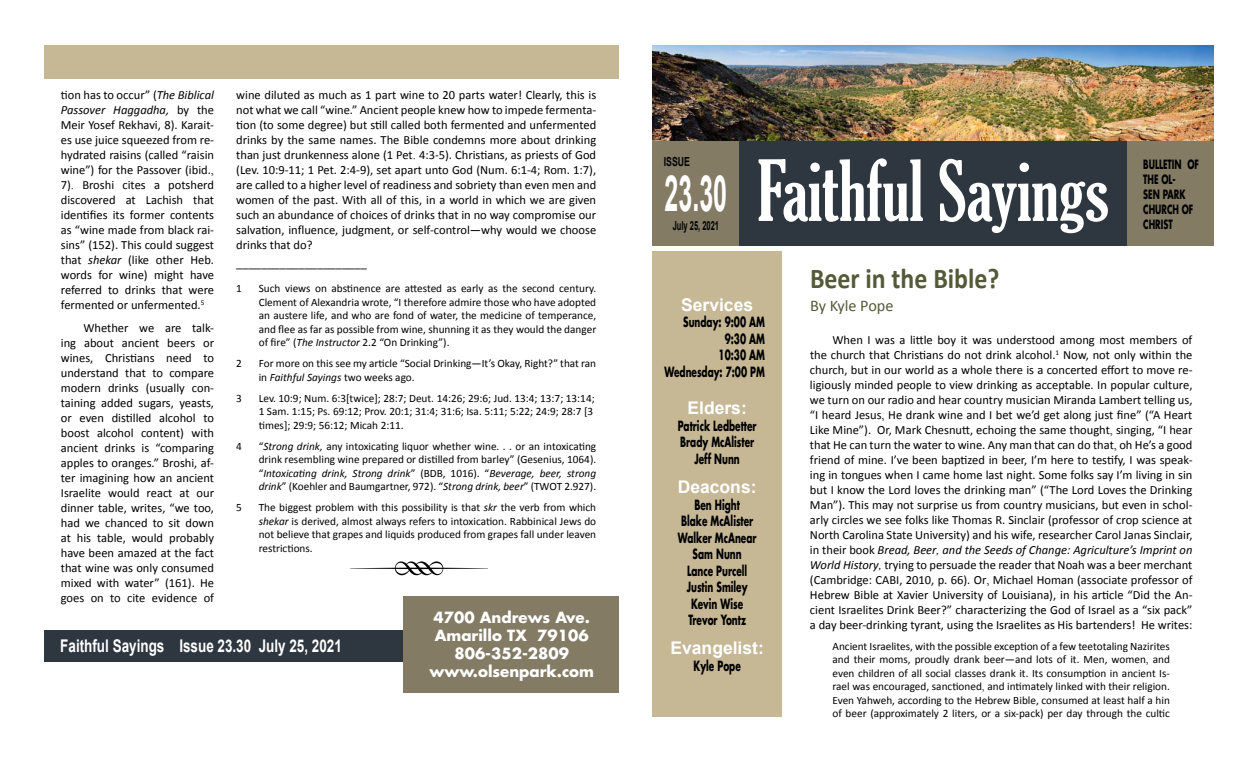
<style>
.page{position:relative;width:1260px;height:765px;background:#fff}
.page>*{position:absolute;margin:0;border:0;box-sizing:border-box;transform-origin:0 0}
.t1{font:87.5px "Type Embellishments One Let Plain";color:#000;scale:.9 1}
.t2{font:extra-condensed 81.25px "Gloucester";color:#fff}
.t3{font:700 50px "Arial";color:#fff;scale:.5 1}
.t4{font:700 28.75px "Calibri";color:#545a38;scale:.9 1}
.t5{font:700 17.5px "Arial";color:#fff;scale:.77 1}
.t6{font:700 17.5px "Arial";color:#fff}
.t7{font:16.25px "Calibri";color:#545a38}
.t8{font:700 15px/18px "Futura Std";color:#fff;text-align:center}
.t9{font:700 13.75px/16.5px "Futura Std";color:#000;text-align:center;scale:.65 1}
.t10{font:12.5px/15px "Calibri";color:#000;text-align:justify}
.t11{font:700 12.5px/15px "Futura Std";color:#000;scale:.65 1}
.t12{font:700 12.5px "Arial";color:#000;scale:.6 1}
.t13{font:700 12.5px "Arial";color:#000;scale:.7 1}
.t14{font:11.25px/13.5px "Calibri";color:#000;text-align:justify}
.s1{font-style:italic}
.s2{font-family:"Times New Roman"}
.s3{font-family:"Times New Roman";font-style:italic}
</style>
<div class="page">
<div style="left:44px;top:45px;width:575px;height:34px;background:#c6b795"></div>
<div style="left:652px;top:251px;width:130px;height:466px;background:#c6b795"></div>
<img style="left:652px;top:45px;width:562px;height:97px">
<div style="left:739px;top:142px;width:388px;height:104px;background:#2e3640"></div>
<div style="left:1127px;top:142px;width:87px;height:104px;background:#837b64"></div>
<div style="left:652px;top:141px;width:87px;height:105px;background:#837b64"></div>
<div style="left:45px;top:631px;width:561px;height:31px;background:#2e3640"></div>
<div style="left:404px;top:596px;width:215px;height:97px;background:#837b64"></div>
<p class="t10" style="left:61px;top:87px;width:155px">tion has to occur” (<span class="s1">The Biblical Passover Haggadha,</span> by the Meir Yosef Rekhavi, 8). Karait&shy;es use juice squeezed from re&shy;hydrated raisins (called “raisin wine”) for the Passover (ibid.<span class="s2">, </span>7)<span class="s2">.</span> Broshi cites a potsherd discovered at Lachish that identifies its former contents as “wine made from black rai&shy;sins” (152). This could suggest that <span class="s1">shekar</span> (like other Heb. words for wine) might have referred to drinks that were fermented or unfermented.<sup>5</sup></p>
<p class="t10" style="left:61px;top:320px;width:155px;text-indent:22px">Whether we are talk&shy;ing about ancient beers or wines, Christians need to understand that to compare modern drinks (usually con&shy;taining added sugars, yeasts, or even distilled alcohol to boost alcohol content) with ancient drinks is “comparing apples to oranges.” Broshi, af&shy;ter imagining how an ancient Israelite would react at our dinner table, writes, “we too, had we chanced to sit down at his table, would probably have been amazed at the fact that wine was only consumed mixed with water” (161). He goes on to cite evidence of</p>
<p class="t10" style="left:236px;top:87px;width:361px">wine diluted as much as 1 part wine to 20 parts water! Clearly, this is not what we call “wine.” Ancient people knew how to impede fermenta&shy;tion (to some degree) but still called both fermented and unfermented drinks by the same names. The Bible condemns more about drinking than just drunkenness alone (1 Pet<span class="s2">.</span> 4:3-5). Christians, as priests of God (Lev. 10:9-11; 1 Pet. 2:4-9), set apart unto God (Num. 6:1-4; Rom. 1:7), are called to a higher level of readiness and sobriety than even men and women of the past. With all of this, in a world in which we are given such an abundance of choices of drinks that in no way compromise our salvation, influence, judgment, or self-control—why would we choose drinks that do?</p>
<p class="t10" style="left:236px;top:255px;width:132px">_____________________</p>
<p class="t14" style="left:236px;top:281px;width:7px">1</p>
<p class="t14" style="left:259px;top:281px;width:339px">Such views on abstinence are attested as early as the second century.<br>Clement of Alexandria wrote, “I therefore admire those who have adopted an austere life, and who are fond of water, the medicine of temperance, and flee as far as possible from wine, shunning it as they would the danger of fire” (<span class="s1">The Instructor</span> 2.2 “On Drinking”).</p>
<p class="t14" style="left:236px;top:356px;width:7px">2</p>
<p class="t14" style="left:259px;top:356px;width:339px">For more on this see my article “Social Drinking—It’s Okay, Right?” that ran in <span class="s1">Faithful Sayings</span> two weeks ago.</p>
<p class="t14" style="left:236px;top:391px;width:7px">3</p>
<p class="t14" style="left:259px;top:391px;width:337px;text-align:left">Lev. 10:9; Num. 6:3[twice]; 28:7; Deut. 14:26; 29:6; Jud. 13:4; 13:7; 13:14;<br>1 Sam. 1:15; Ps. 69:12; Prov. 20:1; 31:4; 31:6; Isa. 5:11; 5:22; 24:9; 28:7 [3 times]; 29:9; 56:12; Micah 2:11.</p>
<p class="t14" style="left:236px;top:439px;width:7px">4</p>
<p class="t14" style="left:259px;top:439px;width:339px">“<span class="s1">Strong drink,</span> any intoxicating liquor whether wine. . . or an intoxicating drink resembling wine prepared or distilled from barley” (Gesenius, 1064). “<span class="s1">Intoxicating drink, Strong drink</span>” (BDB, 1016). “<span class="s1">Beverage, beer, strong drink</span>” (Koehler and Baumgartner, 972). “<span class="s1">Strong drink, beer</span>” (TWOT 2.927).</p>
<p class="t14" style="left:236px;top:500px;width:7px">5</p>
<p class="t14" style="left:259px;top:500px;width:339px">The biggest problem with this possibility is that <span class="s1">skr</span> the verb from which <span class="s1">shekar</span> is derived, almost always refers to intoxication. Rabbinical Jews do not believe that grapes and liquids produced from grapes fall under leaven restrictions.</p>
<h1 class="t1" style="left:347px;top:534px;width:163px">R</h1>
<h3 class="t5" style="left:60px;top:634px;width:367px">Faithful Sayings Issue 23.30 July 25, 2021</h3>
<p class="t8" style="left:429px;top:608px;width:166px">4700 Andrews Ave.<br>Amarillo TX 79106<br>806-352-2809 www.olsenpark.com</p>
<p class="t13" style="left:664px;top:154px;width:39px">ISSUE</p>
<h3 class="t3" style="left:665px;top:161px;width:127px">23.30</h3>
<p class="t12" style="left:673px;top:217px;width:79px">July 25, 2021</p>
<h2 class="t2" style="left:757px;top:145px;width:353px">Faithful Sayings</h2>
<p class="t11" style="left:1143px;top:157px;width:87px">BULLETIN OF<br>THE OL-<br>SEN PARK<br>CHURCH OF<br>CHRIST</p>
<h3 class="t6" style="left:681px;top:293px;width:73px">Services</h3>
<p class="t9" style="left:664px;top:314px;width:156px;text-align:right">Sunday: 9:00 AM<br>9:30 AM<br>10:30 AM<br>Wednesday: 7:00 PM</p>
<h3 class="t6" style="left:688px;top:397px;width:61px">Elders:</h3>
<p class="t9" style="left:678px;top:417px;width:123px">Patrick Ledbetter<br>Brady McAlister<br>Jeff Nunn</p>
<h3 class="t6" style="left:678px;top:475px;width:80px">Deacons:</h3>
<p class="t9" style="left:678px;top:496px;width:123px">Ben Hight<br>Blake McAlister<br>Walker McAnear<br>Sam Nunn<br>Lance Purcell<br>Justin Smiley<br>Kevin Wise<br>Trevor Yontz</p>
<h3 class="t6" style="left:671px;top:637px;width:95px">Evangelist:</h3>
<p class="t9" style="left:694px;top:657px;width:74px">Kyle Pope</p>
<h3 class="t4" style="left:810px;top:261px;width:212px">Beer in the Bible?</h3>
<h3 class="t7" style="left:810px;top:295px;width:85px">By Kyle Pope</h3>
<p class="t10" style="left:810px;top:332px;width:384px;text-indent:23px">When I was a little boy it was understood among most members of the church that Christians do not drink alcohol.<sup>1</sup> Now, not only within the church, but in our world as a whole there is a concerted effort to move re&shy;ligiously minded people to view drinking as acceptable. In popular culture, we turn on our radio and hear country musician Miranda Lambert telling us, “I heard Jesus<span class="s2">,</span> He drank wine and I bet we’d get along just fine” (“A Heart Like Mine”). Or, Mark Chesnutt, echoing the same thought<span class="s2">,</span> singing, “I hear that He can turn the water to wine. Any man that can do that<span class="s2">,</span> oh He’s a good friend of mine. I’ve been baptized in beer, I’m here to testify, I was speak&shy;ing in tongues when I came home last night. Some folks say I’m living in sin but I know the Lord loves the drinking man” (“The Lord Loves the Drinking Man”). This may not surprise us from country musicians, but even in schol&shy;arly circles we see folks like Thomas R. Sinclair (professor of crop science at North Carolina State University) and his wife, researcher Carol Janas Sinclair, in their book <span class="s1">Bread, Beer</span><span class="s3">,</span> <span class="s1">and the Seeds of Change: Agriculture’s Imprint on World History</span><span class="s3">,</span> trying to persuade the reader that Noah was a beer merchant (Cambridge: CABI, 2010, p. 66). Or<span class="s2">,</span> Michael Homan (associate professor of Hebrew Bible at Xavier University of Louisiana), in his article “Did the An&shy;cient Israelites Drink Beer?” characterizing the God of Israel as a “six pack” a day beer-drinking tyrant, using the Israelites as His bartenders! He writes:</p>
<p class="t14" style="left:832px;top:639px;width:339px">Ancient Israelites, with the possible exception of a few teetotaling Nazirites and their moms, proudly drank beer—and lots of it. Men, women<span class="s2">,</span> and even children of all social classes drank it. Its consumption in ancient Is&shy;rael was encouraged, sanctioned<span class="s2">,</span> and intimately linked with their religion.<br>Even Yahweh, according to the Hebrew Bible, consumed at least half a hin of beer (approximately 2 liters, or a six-pack) per day through the cultic</p>
</div>
